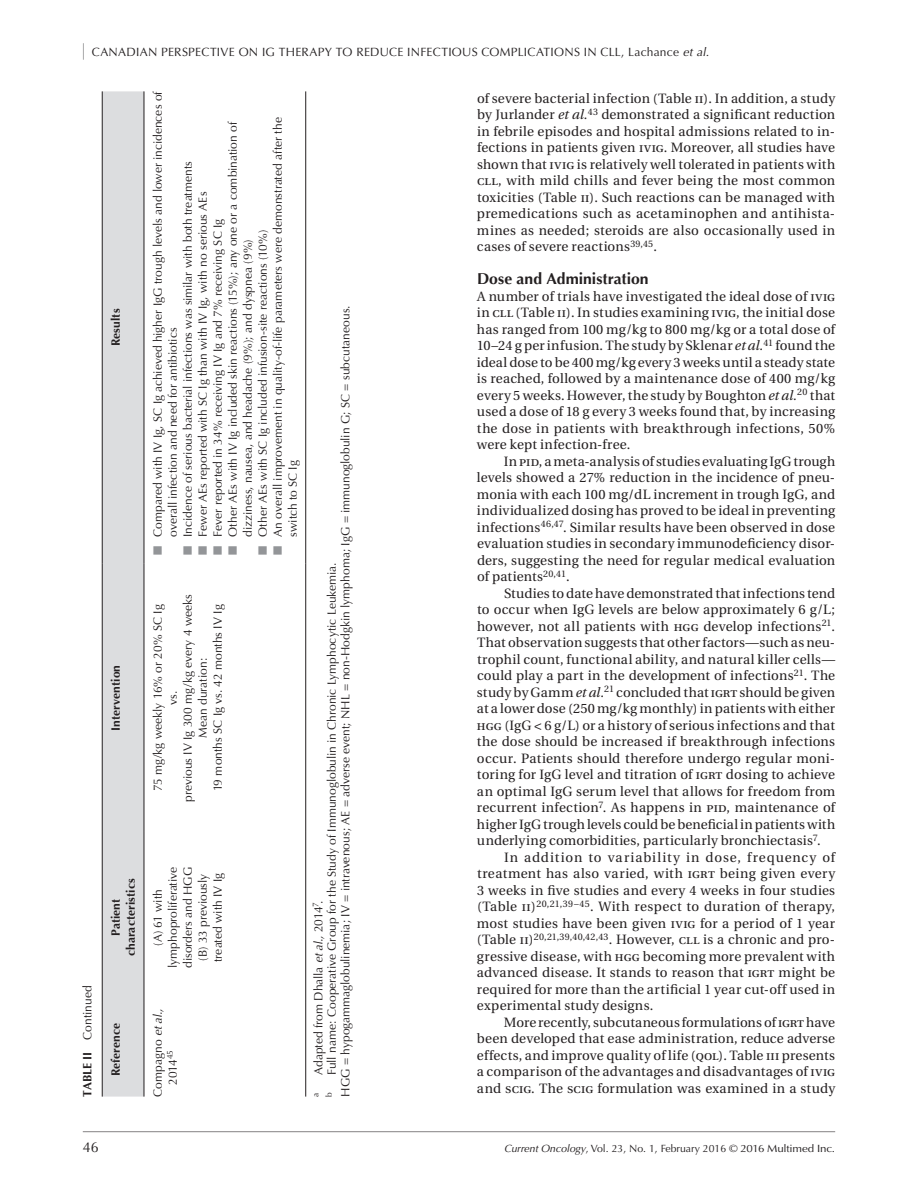
<style>
.page{position:relative;width:918px;height:1188px;background:#fff}
.page>*{position:absolute;margin:0;border:0;box-sizing:border-box;transform-origin:0 0}
.t1{font:700 15.75px "Optima";color:#231f20}
.t2{font:14.25px "Optima";color:#231f20}
.t3{font:13.5px/16.5px "Utopia";letter-spacing:.02em;color:#231f20;text-align:justify}
.t4{font:12px/15px "Optima";color:#231f20}
.t5{font:12px "Optima";letter-spacing:.02em;color:#231f20}
.t6{font:700 12px/15px "Optima";letter-spacing:.01em;color:#231f20;text-align:center}
.t7{font:10.5px "Optima";letter-spacing:-.005em;color:#231f20}
.t8{font:8.4px "Optima";color:#231f20}
.s1{font-style:italic}
.s2{font-weight:700}
.s3{color:#939598}
.s4{font-family:"Utopia Regular SC"}
</style>
<div class="page">
<hr style="left:83px;top:1131px;width:752px;height:1px;background:#231f20">
<svg style="left:83px;top:43px;width:1px;height:17px"></svg>
<div style="left:103px;top:91px;width:41px;height:1006px;background:#dcdddf"></div>
<hr style="left:305px;top:1003px;width:1px;height:94px;background:#231f20">
<hr style="left:305px;top:832px;width:1px;height:171px;background:#231f20">
<hr style="left:305px;top:564px;width:1px;height:268px;background:#231f20">
<hr style="left:305px;top:91px;width:1px;height:473px;background:#231f20">
<hr style="left:102px;top:1003px;width:1px;height:94px;background:#231f20">
<hr style="left:102px;top:832px;width:1px;height:171px;background:#231f20">
<hr style="left:102px;top:564px;width:1px;height:268px;background:#231f20">
<hr style="left:102px;top:91px;width:1px;height:473px;background:#231f20">
<hr style="left:144px;top:1003px;width:1px;height:94px;background:#231f20">
<hr style="left:144px;top:832px;width:1px;height:171px;background:#231f20">
<hr style="left:144px;top:564px;width:1px;height:268px;background:#231f20">
<hr style="left:144px;top:91px;width:1px;height:473px;background:#231f20">
<p class="t5" style="left:92px;top:45px;width:619px">CANADIAN PERSPECTIVE ON IG THERAPY TO REDUCE INFECTIOUS COMPLICATIONS IN CLL, Lachance <span class="s1">et al.</span></p>
<p class="t4" style="left:80px;top:1097px;width:113px;rotate:-90deg"><span class="s2">TABLE II</span> Continued</p>
<p class="t6" style="left:109px;top:346px;width:39px;rotate:-90deg">Results</p>
<p class="t6" style="left:109px;top:731px;width:67px;rotate:-90deg">Intervention</p>
<p class="t6" style="left:109px;top:956px;width:79px;rotate:-90deg">Patient characteristics</p>
<p class="t6" style="left:109px;top:1076px;width:55px;rotate:-90deg">Reference</p>
<p class="t4" style="left:150px;top:537px;width:447px;text-indent:-18px;rotate:-90deg"><span class="s3">■</span> Compared with IV Ig, SC Ig achieved higher IgG trough levels and lower incidences of overall infection and need for antibiotics</p>
<p class="t4" style="left:270px;top:537px;width:421px;text-indent:-18px;rotate:-90deg"><span class="s3">■</span> An overall improvement in quality-of-life parameters were demonstrated after the switch to SC Ig</p>
<p class="t4" style="left:225px;top:537px;width:417px;text-indent:-18px;rotate:-90deg"><span class="s3">■</span> Other AEs with IV Ig included skin reactions (15%); any one or a combination of dizziness, nausea, and headache (9%); and dyspnea (9%)</p>
<p class="t4" style="left:180px;top:555px;width:395px;rotate:-90deg"><span class="s3">■</span> Incidence of serious bacterial infections was similar with both treatments</p>
<p class="t4" style="left:195px;top:555px;width:365px;rotate:-90deg"><span class="s3">■</span> Fewer AEs reported with SC Ig than with IV Ig, with no serious AEs</p>
<p class="t4" style="left:210px;top:555px;width:337px;rotate:-90deg"><span class="s3">■</span> Fever reported in 34% receiving IV Ig and 7% receiving SC Ig</p>
<p class="t4" style="left:255px;top:555px;width:327px;rotate:-90deg"><span class="s3">■</span> Other AEs with SC Ig included infusion-site reactions (10%)</p>
<p class="t4" style="left:150px;top:802px;width:210px;text-align:center;rotate:-90deg">75 mg/kg weekly 16% or 20% SC Ig<br>vs.<br>previous IV Ig 300 mg/kg every 4 weeks<br>Mean duration:<br>19 months SC Ig vs. 42 months IV Ig</p>
<p class="t4" style="left:150px;top:968px;width:102px;text-align:center;rotate:-90deg">(A) 61 with lymphoproliferative disorders and HGG (B) 33 previously treated with IV Ig</p>
<p class="t4" style="left:150px;top:1085px;width:78px;text-indent:-12px;rotate:-90deg">Compagno <span class="s1">et al.,<br></span>2014<sup>45</sup></p>
<p class="t4" style="left:325px;top:1097px;width:793px;line-height:13.5px;text-indent:22px;rotate:-90deg">Full name: Cooperative Group for the Study of Immunoglobulin in Chronic Lymphocytic Leukemia.<br>HGG = hypogammaglobulinemia; IV = intravenous; AE = adverse event; NHL = non-Hodgkin lymphoma; IgG = immunoglobulin G; SC = subcutaneous.</p>
<p class="t4" style="left:311px;top:1075px;width:176px;rotate:-90deg">Adapted from Dhalla <span class="s1">et al.,</span> 2014<sup>7</sup>.</p>
<p class="t8" style="left:324px;top:1097px;width:6px;rotate:-90deg">b</p>
<p class="t8" style="left:311px;top:1097px;width:6px;rotate:-90deg">a</p>
<p class="t3" style="left:477px;top:90px;width:360px">of severe bacterial infection (Table <span class="s4">ii</span>). In addition, a study by Jurlander <span class="s1">et al.</span><sup>43</sup> demonstrated a significant reduction in febrile episodes and hospital admissions related to in&shy;fections in patients given <span class="s4">ivig</span>. Moreover, all studies have shown that <span class="s4">ivig</span> is relatively well tolerated in patients with <span class="s4">cll</span>, with mild chills and fever being the most common toxicities (Table <span class="s4">ii</span>). Such reactions can be managed with premedications such as acetaminophen and antihista&shy;mines as needed; steroids are also occasionally used in cases of severe reactions<sup>39,45</sup>.</p>
<p class="t1" style="left:477px;top:270px;width:173px">Dose and Administration</p>
<p class="t3" style="left:477px;top:288px;width:360px">A number of trials have investigated the ideal dose of <span class="s4">ivig </span>in <span class="s4">cll</span> (Table <span class="s4">ii</span>). In studies examining <span class="s4">ivig</span>, the initial dose has ranged from 100 mg/kg to 800 mg/kg or a total dose of 10–24 g per infusion. The study by Sklenar <span class="s1">et al.</span><sup>41</sup> found the ideal dose to be 400mg/kg every 3 weeks until a steady state is reached, followed by a maintenance dose of 400 mg/kg every 5 weeks. However, the study by Boughton <span class="s1">et al.</span><sup>20</sup> that used a dose of 18 g every 3 weeks found that, by increasing the dose in patients with breakthrough infections, 50% were kept infection-free.</p>
<p class="t3" style="left:477px;top:453px;width:360px;text-indent:27px">In <span class="s4">pid</span>, a meta-analysis of studies evaluating IgG trough levels showed a 27% reduction in the incidence of pneu&shy;monia with each 100 mg/dL increment in trough IgG, and individualized dosing has proved to be ideal in preventing infections<sup>46,47</sup>. Similar results have been observed in dose evaluation studies in secondary immunodeficiency disor&shy;ders, suggesting the need for regular medical evaluation of patients<sup>20,41</sup>.</p>
<p class="t3" style="left:477px;top:585px;width:360px;text-indent:27px">Studies to date have demonstrated that infections tend to occur when IgG levels are below approximately 6 g/L; however, not all patients with <span class="s4">hgg</span> develop infections<sup>21</sup>.<br>That observation suggests that other factors—such as neu&shy;trophil count, functional ability, and natural killer cells— could play a part in the development of infections<sup>21</sup>. The study by Gamm <span class="s1">et al.</span><sup>21</sup> concluded that <span class="s4">igrt</span> should be given at a lower dose (250 mg/kg monthly) in patients with either <span class="s4">hgg</span> (IgG &lt; 6 g/L) or a history of serious infections and that the dose should be increased if breakthrough infections occur. Patients should therefore undergo regular moni&shy;toring for IgG level and titration of <span class="s4">igrt</span> dosing to achieve an optimal IgG serum level that allows for freedom from recurrent infection<sup>7</sup>. As happens in <span class="s4">pid</span>, maintenance of higher IgG trough levels could be beneficial in patients with underlying comorbidities, particularly bronchiectasis<sup>7</sup>.</p>
<p class="t3" style="left:477px;top:849px;width:360px;text-indent:27px">In addition to variability in dose, frequency of treatment has also varied, with <span class="s4">igrt</span> being given every 3 weeks in five studies and every 4 weeks in four studies (Table <span class="s4">ii</span>)<sup>20,21,39–45</sup>. With respect to duration of therapy, most studies have been given <span class="s4">ivig</span> for a period of 1 year (Table <span class="s4">ii</span>)<sup>20,21,39,40,42,43</sup>. However, <span class="s4">cll</span> is a chronic and pro&shy;gressive disease, with <span class="s4">hgg</span> becoming more prevalent with advanced disease. It stands to reason that <span class="s4">igrt</span> might be required for more than the artificial 1 year cut-off used in experimental study designs.</p>
<p class="t3" style="left:477px;top:1014px;width:360px;text-indent:27px">More recently, subcutaneous formulations of <span class="s4">igrt</span> have been developed that ease administration, reduce adverse effects, and improve quality of life (<span class="s4">qol</span>). Table <span class="s4">iii</span> presents a comparison of the advantages and disadvantages of <span class="s4">ivig </span>and <span class="s4">scig</span>. The <span class="s4">scig</span> formulation was examined in a study</p>
<p class="t2" style="left:83px;top:1139px;width:17px">46</p>
<p class="t7" style="left:504px;top:1142px;width:333px"><span class="s1">Current Oncology</span>, Vol. 23, No. 1, February 2016 © 2016 Multimed Inc.</p>
</div>
